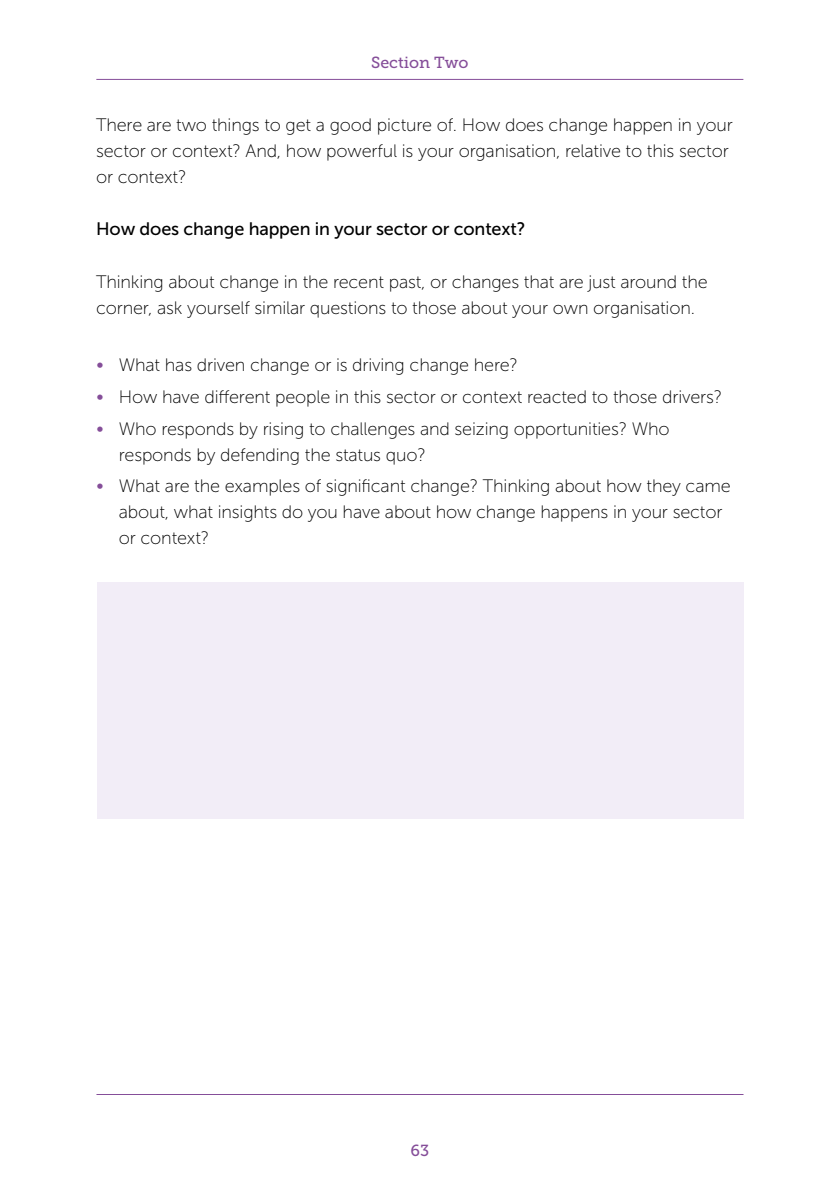
<style>
.page{position:relative;width:840px;height:1191px;background:#fff}
.page>*{position:absolute;margin:0;border:0;box-sizing:border-box;transform-origin:0 0}
.t1{font:18px/26px "Museo Sans 100";letter-spacing:-.01em;color:#000}
.t2{font:18px "Museo Sans 500";letter-spacing:-.01em;color:#000}
.t3{font:16px "Museo Slab 500";color:#854e99}
.s1{font-family:"Museo Slab 100";font-size:20px;color:#854e99}
</style>
<div class="page">
<hr style="left:96px;top:79px;width:647px;height:1px;background:#854e99">
<hr style="left:96px;top:1094px;width:647px;height:1px;background:#854e99">
<div style="left:97px;top:582px;width:646px;height:236px;background:#f2edf7"></div>
<p class="t3" style="left:371px;top:54px;width:99px">Section Two</p>
<p class="t1" style="left:96px;top:112px;width:637px">There are two things to get a good picture of. How does change happen in your sector or context? And, how powerful is your organisation, relative to this sector or context?</p>
<p class="t2" style="left:96px;top:219px;width:430px">How does change happen in your sector or context?</p>
<p class="t1" style="left:96px;top:268px;width:612px">Thinking about change in the recent past, or changes that are just around the corner, ask yourself similar questions to those about your own organisation.</p>
<p class="t1" style="left:96px;top:352px;width:423px"><span class="s1">•</span> What has driven change or is driving change here?</p>
<p class="t1" style="left:96px;top:384px;width:627px"><span class="s1">•</span> How have different people in this sector or context reacted to those drivers?</p>
<p class="t1" style="left:119px;top:415px;width:552px;text-indent:-23px"><span class="s1">•</span> Who responds by rising to challenges and seizing opportunities? Who responds by defending the status quo?</p>
<p class="t1" style="left:119px;top:473px;width:613px;text-indent:-23px"><span class="s1">•</span> What are the examples of significant change? Thinking about how they came about, what insights do you have about how change happens in your sector or context?</p>
<p class="t3" style="left:410px;top:1141px;width:20px">63</p>
</div>
